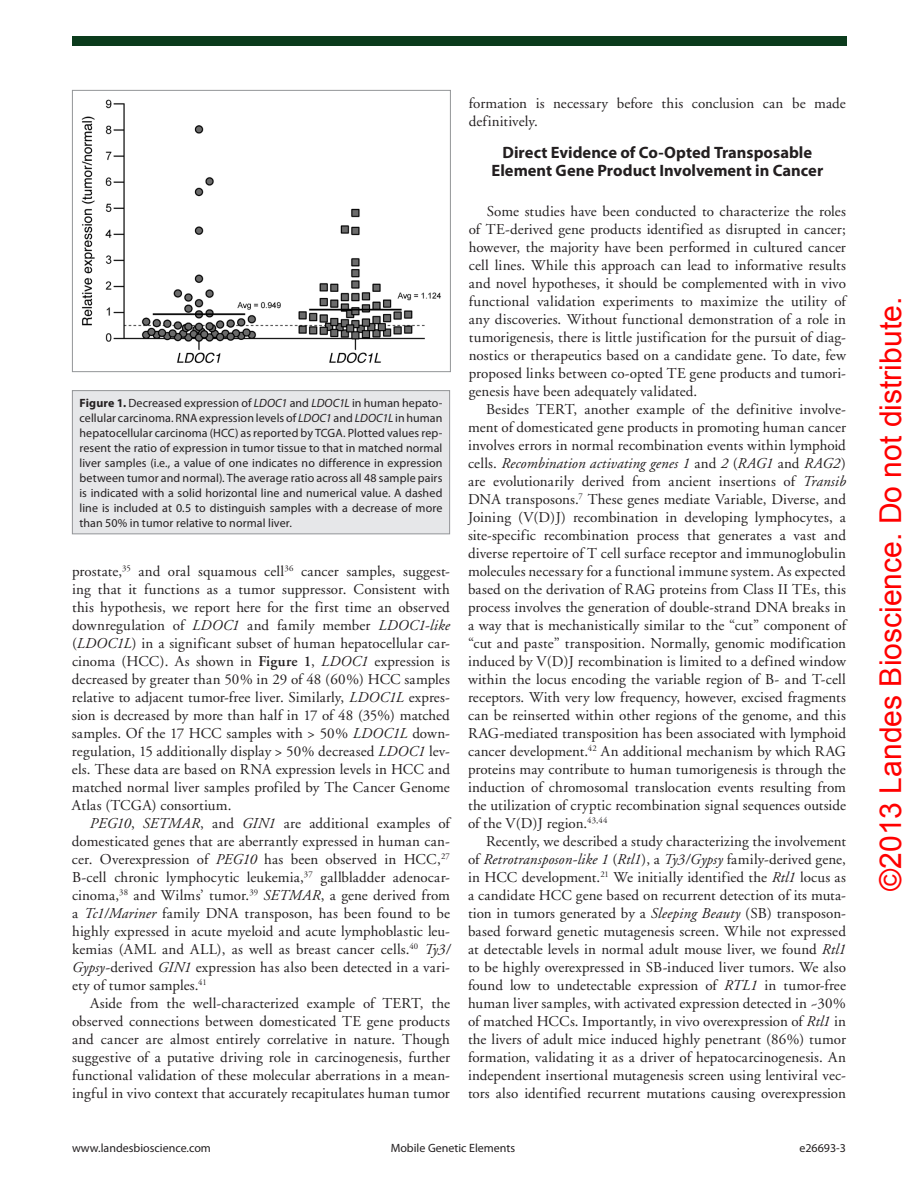
<style>
.page{position:relative;width:918px;height:1188px;background:#fff}
.page>*{position:absolute;margin:0;border:0;box-sizing:border-box;transform-origin:0 0}
.t1{font:30.15px "Arial";color:#f00}
.t2{font:700 16.5px/18px "Myriad Pro";color:#231f20;text-align:center}
.t3{font:15px/18px "Adobe Garamond";letter-spacing:.01em;color:#231f20;text-align:justify}
.t4{font:12px/15px "Myriad Pro";letter-spacing:.005em;color:#231f20;text-align:justify}
.s1{font-weight:700}
.s2{font-style:italic}
.s3{font-weight:600}
</style>
<div class="page">
<div style="left:72px;top:36px;width:774px;height:10px;background:#0b3b1c"></div>
<div style="left:72px;top:391px;width:378px;height:143px;background:#e6e7e9"></div>
<div style="left:72px;top:390px;width:378px;height:144px;border:1px solid #939598"></div>
<img style="left:81px;top:99px;width:360px;height:265px">
<div style="left:72px;top:90px;width:379px;height:282px;border:1px solid #939598"></div>
<p class="t4" style="left:80px;top:395px;width:365px"><span class="s1">Figure 1.</span> Decreased expression of <span class="s2">LDOC1</span> and <span class="s2">LDOC1L</span> in human hepato&shy;cellular carcinoma. RNA expression levels of <span class="s2">LDOC1</span> and <span class="s2">LDOC1L</span> in human hepatocellular carcinoma (HCC) as reported by TCGA. Plotted values rep&shy;resent the ratio of expression in tumor tissue to that in matched normal liver samples (i.e., a value of one indicates no difference in expression between tumor and normal). The average ratio across all 48 sample pairs is indicated with a solid horizontal line and numerical value. A dashed line is included at 0.5 to distinguish samples with a decrease of more than 50% in tumor relative to normal liver.</p>
<p class="t3" style="left:72px;top:563px;width:380px">prostate,<sup>35</sup> and oral squamous cell<sup>36</sup> cancer samples, suggest&shy;ing that it functions as a tumor suppressor. Consistent with this hypothesis, we report here for the first time an observed downregulation of <span class="s2">LDOC1</span> and family member <span class="s2">LDOC1-like </span>(<span class="s2">LDOC1L</span>) in a significant subset of human hepatocellular car&shy;cinoma (HCC). As shown in <span class="s3">Figure 1</span>, <span class="s2">LDOC1</span> expression is decreased by greater than 50% in 29 of 48 (60%) HCC samples relative to adjacent tumor-free liver. Similarly, <span class="s2">LDOC1L</span> expres&shy;sion is decreased by more than half in 17 of 48 (35%) matched samples. Of the 17 HCC samples with &gt; 50% <span class="s2">LDOC1L</span> down&shy;regulation, 15 additionally display &gt; 50% decreased <span class="s2">LDOC1</span> lev&shy;els. These data are based on RNA expression levels in HCC and matched normal liver samples profiled by The Cancer Genome Atlas (TCGA) consortium.</p>
<p class="t3" style="left:72px;top:815px;width:380px;text-indent:18px"><span class="s2">PEG10</span>, <span class="s2">SETMAR</span>, and <span class="s2">GIN1</span> are additional examples of domesticated genes that are aberrantly expressed in human can&shy;cer. Overexpression of <span class="s2">PEG10</span> has been observed in HCC,<sup>27<br></sup>B-cell chronic lymphocytic leukemia,<sup>37</sup> gallbladder adenocar&shy;cinoma,<sup>38</sup> and Wilms’ tumor.<sup>39</sup> <span class="s2">SETMAR</span>, a gene derived from a <span class="s2">Tc1/Mariner</span> family DNA transposon, has been found to be highly expressed in acute myeloid and acute lymphoblastic leu&shy;kemias (AML and ALL), as well as breast cancer cells.<sup>40</sup> <span class="s2">Ty3/ Gypsy-</span>derived <span class="s2">GIN1</span> expression has also been detected in a vari&shy;ety of tumor samples.<sup>41</sup></p>
<p class="t3" style="left:72px;top:995px;width:379px;text-indent:18px">Aside from the well-characterized example of TERT, the observed connections between domesticated TE gene products and cancer are almost entirely correlative in nature. Though suggestive of a putative driving role in carcinogenesis, further functional validation of these molecular aberrations in a mean&shy;ingful in vivo context that accurately recapitulates human tumor</p>
<p class="t3" style="left:469px;top:95px;width:379px">formation is necessary before this conclusion can be made definitively.</p>
<p class="t2" style="left:491px;top:143px;width:333px">Direct Evidence of Co-Opted Transposable<br>Element Gene Product Involvement in Cancer</p>
<p class="t3" style="left:469px;top:203px;width:379px;text-indent:18px">Some studies have been conducted to characterize the roles of TE-derived gene products identified as disrupted in cancer; however, the majority have been performed in cultured cancer cell lines. While this approach can lead to informative results and novel hypotheses, it should be complemented with in vivo functional validation experiments to maximize the utility of any discoveries. Without functional demonstration of a role in tumorigenesis, there is little justification for the pursuit of diag&shy;nostics or therapeutics based on a candidate gene. To date, few proposed links between co-opted TE gene products and tumori&shy;genesis have been adequately validated.</p>
<p class="t3" style="left:468px;top:401px;width:380px;text-indent:18px">Besides TERT, another example of the definitive involve&shy;ment of domesticated gene products in promoting human cancer involves errors in normal recombination events within lymphoid cells. <span class="s2">Recombination activating genes 1</span> and <span class="s2">2</span> (<span class="s2">RAG1</span> and <span class="s2">RAG2</span>) are evolutionarily derived from ancient insertions of <span class="s2">Transib </span>DNA transposons.<sup>7</sup> These genes mediate Variable, Diverse, and Joining (V(D)J) recombination in developing lymphocytes, a site-specific recombination process that generates a vast and diverse repertoire of T cell surface receptor and immunoglobulin molecules necessary for a functional immune system. As expected based on the derivation of RAG proteins from Class II TEs, this process involves the generation of double-strand DNA breaks in a way that is mechanistically similar to the “cut” component of “cut and paste” transposition. Normally, genomic modification induced by V(D)J recombination is limited to a defined window within the locus encoding the variable region of B- and T-cell receptors. With very low frequency, however, excised fragments can be reinserted within other regions of the genome, and this RAG-mediated transposition has been associated with lymphoid cancer development.<sup>42</sup> An additional mechanism by which RAG proteins may contribute to human tumorigenesis is through the induction of chromosomal translocation events resulting from the utilization of cryptic recombination signal sequences outside of the V(D)J region.<sup>43,44</sup></p>
<p class="t3" style="left:468px;top:833px;width:380px;text-indent:18px">Recently, we described a study characterizing the involvement of <span class="s2">Retrotransposon-like 1</span> (<span class="s2">Rtl1</span>), a <span class="s2">Ty3/Gypsy</span> family-derived gene, in HCC development.<sup>21</sup> We initially identified the <span class="s2">Rtl1</span> locus as a candidate HCC gene based on recurrent detection of its muta&shy;tion in tumors generated by a <span class="s2">Sleeping Beauty</span> (SB) transposon&shy;based forward genetic mutagenesis screen. While not expressed at detectable levels in normal adult mouse liver, we found <span class="s2">Rtl1 </span>to be highly overexpressed in SB-induced liver tumors. We also found low to undetectable expression of <span class="s2">RTL1</span> in tumor-free human liver samples, with activated expression detected in ~30% of matched HCCs. Importantly, in vivo overexpression of <span class="s2">Rtl1</span> in the livers of adult mice induced highly penetrant (86%) tumor formation, validating it as a driver of hepatocarcinogenesis. An independent insertional mutagenesis screen using lentiviral vec&shy;tors also identified recurrent mutations causing overexpression</p>
<p class="t4" style="left:72px;top:1140px;width:140px">www.landesbioscience.com</p>
<p class="t4" style="left:391px;top:1140px;width:126px">Mobile Genetic Elements</p>
<p class="t4" style="left:799px;top:1140px;width:48px">e26693-3</p>
<h1 class="t1" style="left:871px;top:891px;width:595px;rotate:-90deg">©2013 Landes Bioscience. Do not distribute.</h1>
</div>
